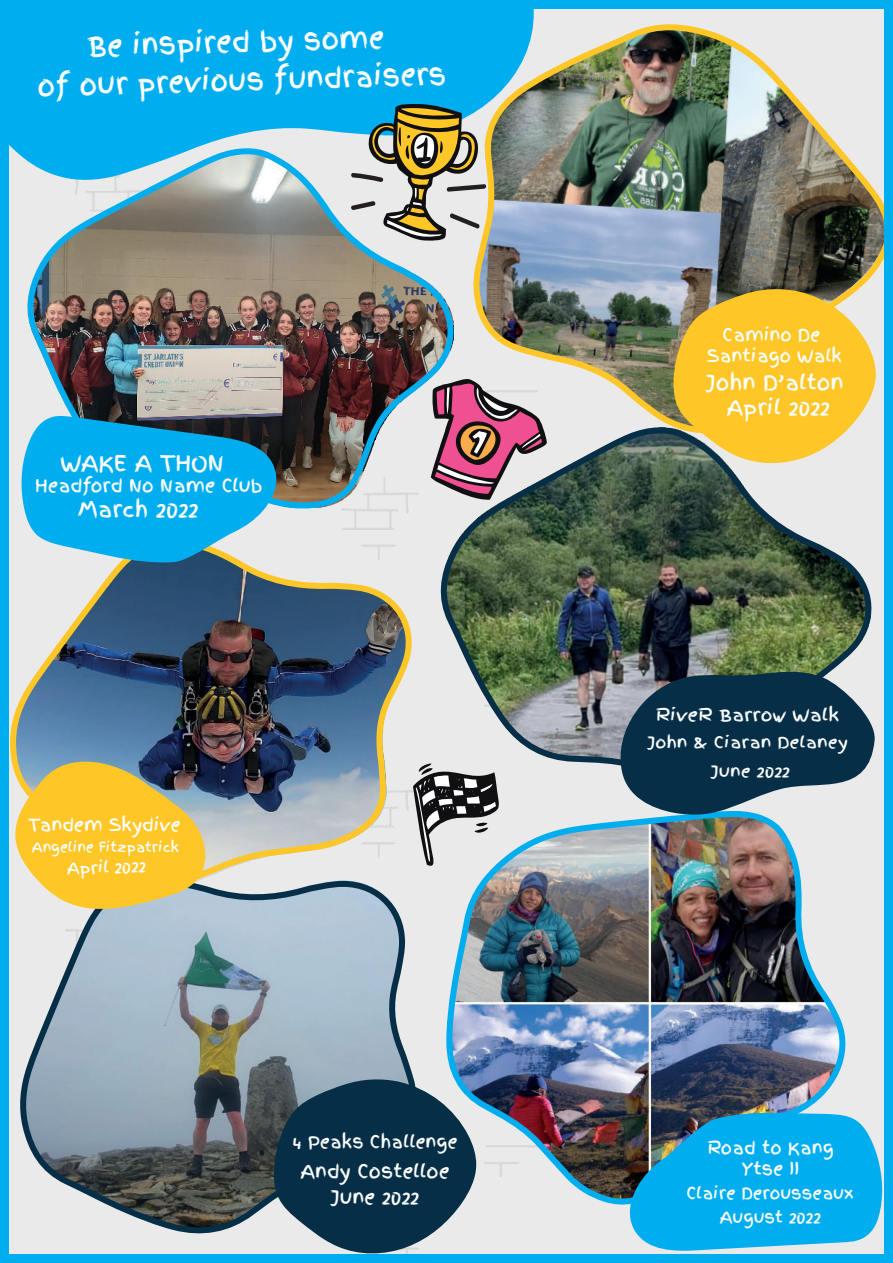
<style>
.page{position:relative;width:893px;height:1263px;background:#fff}
.page>*{position:absolute;margin:0;border:0;box-sizing:border-box;transform-origin:0 0}
.t1{font:27.75px/38.7px "Finger Paint";color:#fff;text-align:center}
.t2{font:21.9px "Finger Paint";color:#fff;scale:1.04 1}
.t3{font:21.3px "Finger Paint";color:#fff;scale:1.04 1}
.t4{font:20.55px "Finger Paint";color:#fff;scale:1.04 1}
.t5{font:18.6px "Finger Paint";color:#fff;scale:1.04 1}
.t6{font:18.3px "Finger Paint";color:#fff;scale:1.04 1}
.t7{font:17.7px "Finger Paint";color:#fff;scale:1.04 1}
.t8{font:17.1px/20.5px "Finger Paint";color:#fff;text-align:center;scale:1.04 1}
.t9{font:16.65px "Finger Paint";color:#fff;scale:1.11 1}
.t10{font:16.05px "Finger Paint";color:#fff;scale:1.04 1}
.t11{font:15.75px "Finger Paint";color:#fff;scale:1.04 1}
.t12{font:15.6px "Finger Paint";color:#fff;scale:1.11 1}
.t13{font:13.5px "Finger Paint";color:#fff;scale:1.04 1}
</style>
<div class="page">
<img style="left:0;top:0;width:893px;height:1263px">
<h1 class="t1" style="left:36px;top:32px;width:411px;rotate:-2deg">Be inspired by some<br>of our previous fundraisers</h1>
<p class="t2" style="left:61px;top:451px;width:159px">WAKE A THON</p>
<p class="t7" style="left:35px;top:475px;width:220px">Headford No Name Club</p>
<p class="t3" style="left:78px;top:497px;width:118px">March 2022</p>
<p class="t8" style="left:28px;top:815px;width:148px">Tandem Skydive</p>
<p class="t13" style="left:32px;top:839px;width:143px">Angeline Fitzpatrick</p>
<p class="t11" style="left:67px;top:860px;width:78px;rotate:-2deg">April 2022</p>
<p class="t8" style="left:292px;top:1133px;width:160px">4 Peaks Challenge</p>
<p class="t6" style="left:301px;top:1161px;width:145px">Andy Costelloe</p>
<p class="t5" style="left:331px;top:1187px;width:87px">June 2022</p>
<p class="t8" style="left:707px;top:326px;width:131px">Camino De<br>Santiago Walk</p>
<p class="t4" style="left:706px;top:371px;width:134px">John D’alton</p>
<p class="t4" style="left:727px;top:396px;width:101px">April 2022</p>
<p class="t9" style="left:656px;top:705px;width:167px">RiveR Barrow Walk</p>
<p class="t12" style="left:647px;top:733px;width:182px">John &amp; Ciaran Delaney</p>
<p class="t12" style="left:711px;top:762px;width:73px">June 2022</p>
<p class="t8" style="left:707px;top:1139px;width:123px">Road to Kang<br>Ytse II</p>
<p class="t10" style="left:686px;top:1184px;width:162px">Claire Derousseaux</p>
<p class="t10" style="left:720px;top:1208px;width:99px">August 2022</p>
</div>
